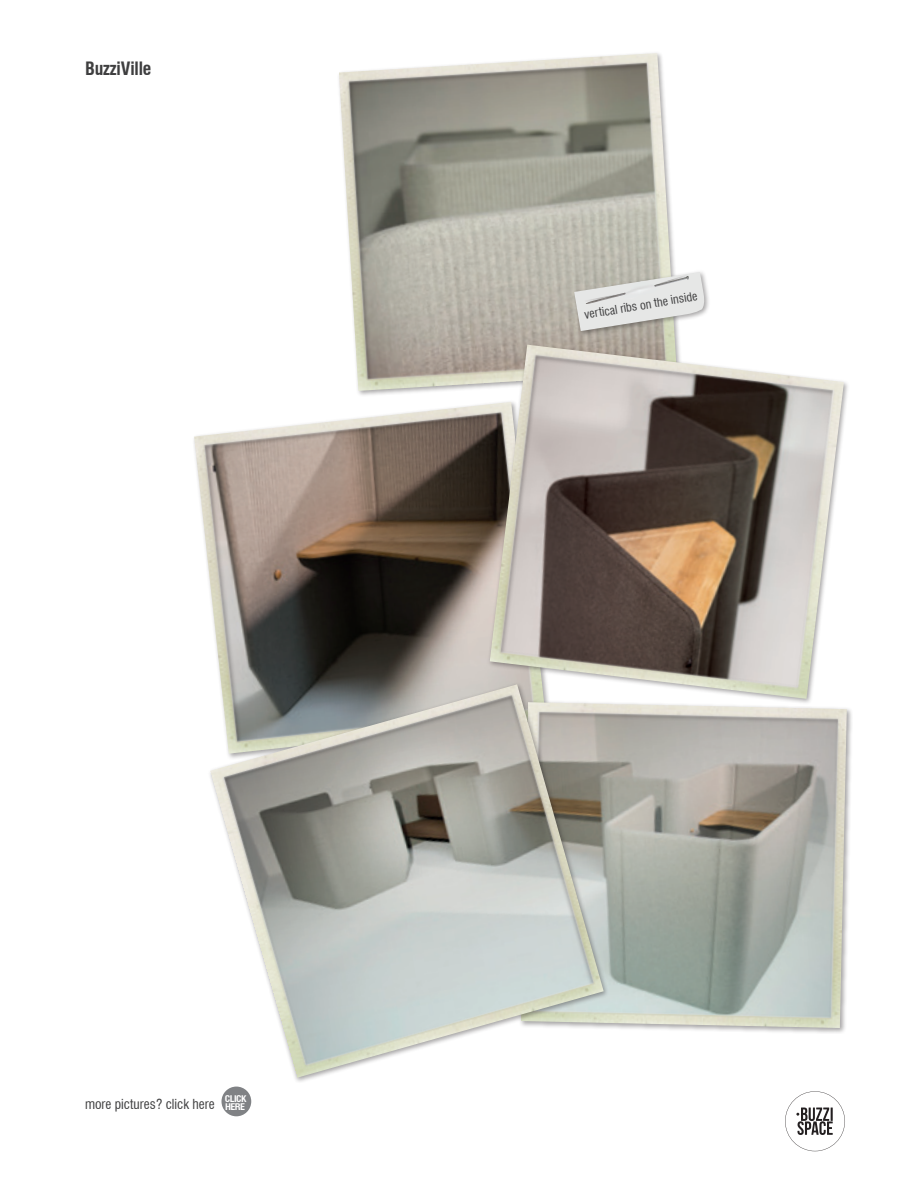
<style>
.page{position:relative;width:918px;height:1188px;background:#fff}
.page>*{position:absolute;margin:0;border:0;box-sizing:border-box;transform-origin:0 0}
.t1{font:700 condensed 18px "Swiss 721 BT";letter-spacing:-.01em;color:#3e3e3f}
.t2{font:condensed 13.5px "Swiss 721 BT";color:#3e3e3f}
.t3{font:condensed 12px "Swiss 721 BT";color:#3e3e3f}
.t4{font:700 condensed 9px/8.2px "Swiss 721 BT";letter-spacing:-.055em;color:#fff;scale:1.11 1}
</style>
<div class="page">
<svg style="left:785px;top:1091px;width:60px;height:60px"></svg>
<div style="left:222px;top:1087px;width:29px;height:29px;background:#808285;border-radius:50%"></div>
<img style="left:194px;top:404px;width:293px;height:278px">
<img style="left:339px;top:53px;width:338px;height:338px">
<div style="left:518px;top:699px;width:334px;height:335px;background:#231f20;opacity:.4"></div>
<img style="left:609px;top:705px;width:238px;height:323px">
<div style="left:207px;top:682px;width:402px;height:401px;background:#231f20;opacity:.4"></div>
<img style="left:210px;top:684px;width:394px;height:394px">
<div style="left:572px;top:269px;width:138px;height:68px;background:#231f20;opacity:.4"></div>
<svg style="left:574px;top:272px;width:131px;height:59px;background:#d5d5d1"></svg>
<img style="left:623px;top:282px;width:35px;height:17px">
<div style="left:487px;top:342px;width:363px;height:363px;background:#231f20;opacity:.4"></div>
<img style="left:490px;top:345px;width:354px;height:354px">
<h1 class="t1" style="left:85px;top:58px;width:68px">BuzziVille</h1>
<p class="t2" style="left:85px;top:1096px;width:131px">more pictures? click here</p>
<p class="t4" style="left:225px;top:1095px;width:21px">CLICK<br>HERE</p>
<p class="t3" style="left:583px;top:308px;width:116px;rotate:-10deg">vertical ribs on the inside</p>
</div>
